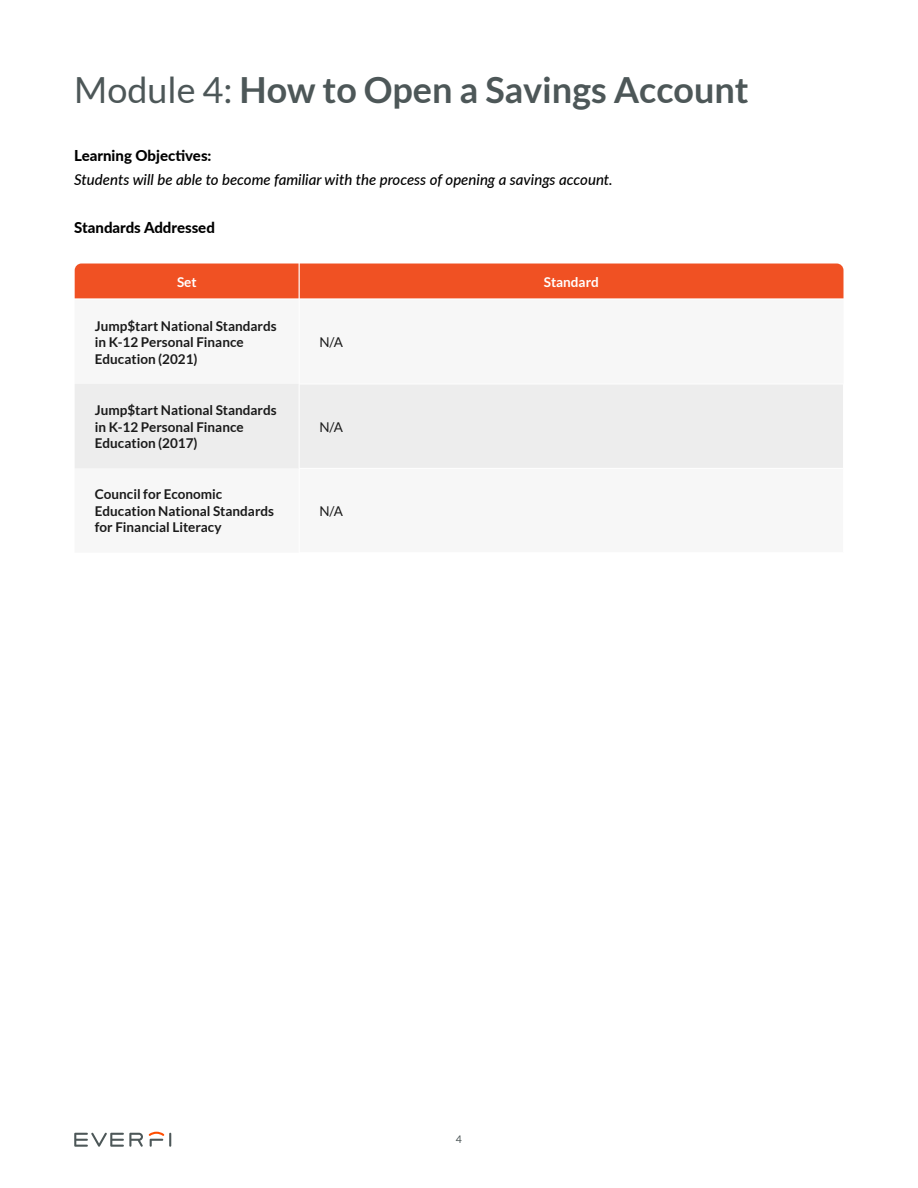
<style>
.page{position:relative;width:918px;height:1188px;background:#fff}
.page>*{position:absolute;margin:0;border:0;box-sizing:border-box;transform-origin:0 0}
.t1{font:700 36px "Lato";color:#4d5758}
.t2{font:italic 500 15px "Lato";color:#000}
.t3{font:800 15px "Lato";color:#000}
.t4{font:700 13.5px/16.5px "Lato";color:#1a1a1a}
.t5{font:700 13.5px "Lato";color:#fff}
.t6{font:13.5px "Lato";color:#1a1a1a}
.t7{font:10.5px "Lato";color:#4d5758}
.s1{font-weight:400}
</style>
<div class="page">
<svg style="left:74px;top:1132px;width:97px;height:15px"></svg>
<div style="left:75px;top:384px;width:768px;height:84px;background:#ededed"></div>
<hr style="left:299px;top:384px;width:545px;height:1px;background:#fff">
<hr style="left:299px;top:384px;width:1px;height:84px;background:#fff">
<div style="left:75px;top:264px;width:769px;height:34px;background:#f05123"></div>
<h1 class="t1" style="left:74px;top:69px;width:676px"><span class="s1">Module 4:</span> How to Open a Savings Account</h1>
<p class="t3" style="left:74px;top:144px;width:139px">Learning Objectives:</p>
<p class="t2" style="left:74px;top:169px;width:540px">Students will be able to become familiar with the process of opening a savings account.</p>
<p class="t3" style="left:74px;top:216px;width:142px">Standards Addressed</p>
<p class="t5" style="left:177px;top:274px;width:21px">Set</p>
<p class="t5" style="left:544px;top:274px;width:57px">Standard</p>
<p class="t4" style="left:95px;top:317px;width:183px">Jump$tart National Standards in K-12 Personal Finance<br>Education (2021)</p>
<p class="t6" style="left:319px;top:335px;width:25px">N/A</p>
<p class="t4" style="left:95px;top:402px;width:183px">Jump$tart National Standards in K-12 Personal Finance<br>Education (2017)</p>
<p class="t4" style="left:95px;top:486px;width:181px">Council for Economic<br>Education National Standards for Financial Literacy</p>
<p class="t6" style="left:319px;top:419px;width:25px">N/A</p>
<p class="t6" style="left:319px;top:504px;width:25px">N/A</p>
<p class="t7" style="left:456px;top:1134px;width:8px">4</p>
</div>
